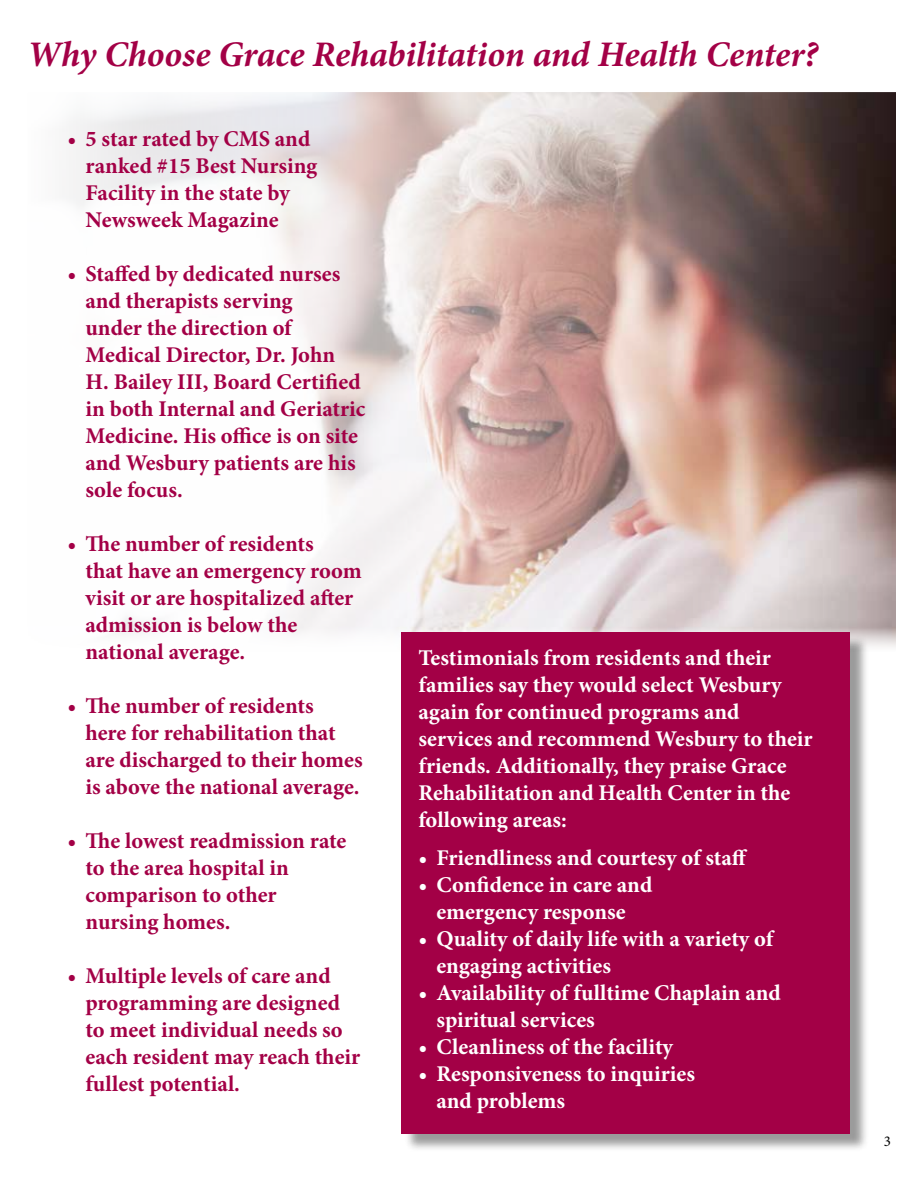
<style>
.page{position:relative;width:918px;height:1188px;background:#fff}
.page>*{position:absolute;margin:0;border:0;box-sizing:border-box;transform-origin:0 0}
.t1{font:italic 700 36px "Minion Pro";letter-spacing:-.005em;color:#a30046}
.t2{font:700 22.5px/27px "Minion Pro";color:#a30046}
.t3{font:700 22.5px/27px "Minion Pro";color:#fff}
.t4{font:15px "Minion Pro";color:#000}
</style>
<div class="page">
<img style="left:66px;top:93px;width:830px;height:561px">
<div style="left:404px;top:635px;width:465px;height:518px;background:#000;opacity:.4"></div>
<div style="left:402px;top:633px;width:448px;height:501px;background:#a30046"></div>
<h1 class="t1" style="left:27px;top:29px;width:793px">Why Choose Grace Rehabilitation and Health Center?</h1>
<p class="t2" style="left:86px;top:125px;width:233px;text-indent:-18px">• 5 star rated by CMS and ranked #15 Best Nursing<br>Facility in the state by<br>Newsweek Magazine</p>
<p class="t2" style="left:86px;top:260px;width:281px;text-indent:-18px">• Staffed by dedicated nurses and therapists serving<br>under the direction of<br>Medical Director, Dr. John<br>H. Bailey III, Board Certified in both Internal and Geriatric<br>Medicine. His office is on site and Wesbury patients are his sole focus.</p>
<p class="t2" style="left:86px;top:530px;width:278px;text-indent:-18px">• The number of residents<br>that have an emergency room visit or are hospitalized after admission is below the national average.</p>
<p class="t2" style="left:86px;top:692px;width:279px;text-indent:-18px">• The number of residents<br>here for rehabilitation that are discharged to their homes is above the national average.</p>
<p class="t2" style="left:86px;top:827px;width:262px;text-indent:-18px">• The lowest readmission rate to the area hospital in comparison to other nursing homes.</p>
<p class="t2" style="left:86px;top:962px;width:276px;text-indent:-18px">• Multiple levels of care and programming are designed to meet individual needs so each resident may reach their fullest potential.</p>
<p class="t3" style="left:418px;top:644px;width:396px">Testimonials from residents and their families say they would select Wesbury again for continued programs and services and recommend Wesbury to their friends. Additionally, they praise Grace Rehabilitation and Health Center in the following areas:</p>
<p class="t3" style="left:418px;top:844px;width:331px">• Friendliness and courtesy of staff</p>
<p class="t3" style="left:418px;top:871px;width:235px;text-align:center">• Confidence in care and emergency response</p>
<p class="t3" style="left:436px;top:925px;width:338px;text-indent:-18px">• Quality of daily life with a variety of engaging activities</p>
<p class="t3" style="left:436px;top:979px;width:346px;text-indent:-18px">• Availability of fulltime Chaplain and spiritual services</p>
<p class="t3" style="left:418px;top:1033px;width:256px">• Cleanliness of the facility</p>
<p class="t3" style="left:436px;top:1060px;width:260px;text-indent:-18px">• Responsiveness to inquiries and problems</p>
<p class="t4" style="left:884px;top:1131px;width:9px">3</p>
</div>
